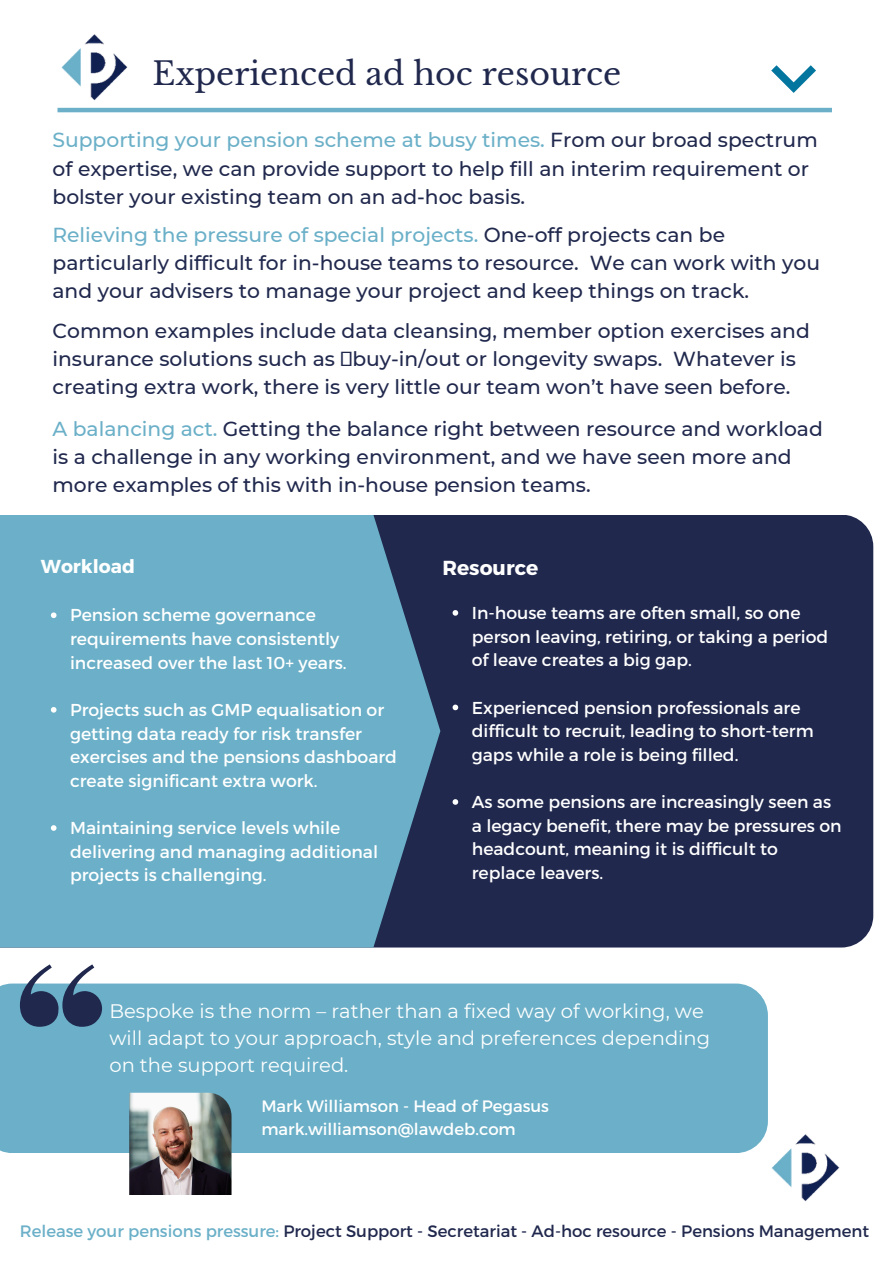
<style>
.page{position:relative;width:894px;height:1264px;background:#fff}
.page>*{position:absolute;margin:0;border:0;box-sizing:border-box;transform-origin:0 0}
.t1{font:31.65px "Libre Baskerville";color:#20284d}
.t2{font:500 20.25px/28.2px "Montserrat";color:#20284d}
.t3{font:700 20.25px "Montserrat";color:#fff}
.t4{font:19.5px/27px "Montserrat";color:#fff}
.t5{font:700 18.75px "Montserrat";color:#fff}
.t6{font:17.25px/23.7px "Montserrat";color:#fff}
.t7{font:16.5px "Montserrat";color:#20284d}
.t8{font:16.5px "Montserrat";color:#fff}
.s1{color:#6bb0c8}
</style>
<div class="page">
<hr style="left:57px;top:108px;width:774px;height:4px;background:#6bb0c8">
<svg style="left:771px;top:65px;width:44px;height:28px"></svg>
<img style="left:61px;top:34px;width:67px;height:67px">
<div style="left:440px;top:515px;width:433px;height:432px;background:#20284d"></div>
<svg style="left:0;top:515px;width:440px;height:432px;background:#65a5be"></svg>
<svg style="left:51px;top:612px;width:5px;height:6px"></svg>
<svg style="left:51px;top:707px;width:5px;height:5px"></svg>
<svg style="left:51px;top:825px;width:5px;height:5px"></svg>
<svg style="left:452px;top:610px;width:6px;height:5px"></svg>
<svg style="left:452px;top:704px;width:6px;height:6px"></svg>
<svg style="left:452px;top:799px;width:6px;height:5px"></svg>
<div style="left:0;top:983px;width:767px;height:170px;background:#6bb0c8"></div>
<svg style="left:20px;top:964px;width:82px;height:62px"></svg>
<img style="left:129px;top:1092px;width:102px;height:102px">
<img style="left:771px;top:1134px;width:69px;height:68px">
<p class="t1" style="left:153px;top:54px;width:470px">Experienced ad hoc resource</p>
<h1 class="t2" style="left:52px;top:126px;width:766px"><span class="s1">Supporting your pension scheme at busy times.</span> From our broad spectrum of expertise, we can provide support to help fill an interim requirement or bolster your existing team on an ad-hoc basis.</h1>
<p class="t2" style="left:52px;top:221px;width:768px;line-height:27.6px"><span class="s1">Relieving the pressure of special projects.</span> One-off projects can be particularly difficult for in-house teams to resource. We can work with you and your advisers to manage your project and keep things on track.</p>
<p class="t2" style="left:52px;top:317px;width:758px;line-height:27.6px">Common examples include data cleansing, member option exercises and insurance solutions such as buy-in/out or longevity swaps. Whatever is creating extra work, there is very little our team won’t have seen before.</p>
<h2 class="t2" style="left:52px;top:414px;width:771px"><span class="s1">A balancing act.</span> Getting the balance right between resource and workload is a challenge in any working environment, and we have seen more and more examples of this with in-house pension teams.</h2>
<h2 class="t5" style="left:41px;top:554px;width:96px">Workload</h2>
<h2 class="t6" style="left:70px;top:602px;width:278px">Pension scheme governance requirements have consistently increased over the last 10+ years.</h2>
<h2 class="t6" style="left:70px;top:697px;width:328px">Projects such as GMP equalisation or getting data ready for risk transfer exercises and the pensions dashboard create significant extra work.</h2>
<h2 class="t6" style="left:70px;top:815px;width:309px">Maintaining service levels while delivering and managing additional projects is challenging.</h2>
<p class="t3" style="left:442px;top:555px;width:97px">Resource</p>
<p class="t6" style="left:471px;top:600px;width:358px">In-house teams are often small, so one person leaving, retiring, or taking a period of leave creates a big gap.</p>
<p class="t6" style="left:471px;top:694px;width:343px">Experienced pension professionals are difficult to recruit, leading to short-term gaps while a role is being filled.</p>
<h2 class="t6" style="left:471px;top:789px;width:371px">As some pensions are increasingly seen as a legacy benefit, there may be pressures on headcount, meaning it is difficult to replace leavers.</h2>
<p class="t4" style="left:109px;top:997px;width:602px">Bespoke is the norm – rather than a fixed way of working, we will adapt to your approach, style and preferences depending on the support required.</p>
<h3 class="t8" style="left:261px;top:1095px;width:289px">Mark Williamson - Head of Pegasus</h3>
<p class="t8" style="left:261px;top:1118px;width:256px">mark.williamson@lawdeb.com</p>
<p class="t7" style="left:20px;top:1220px;width:850px"><span class="s1">Release your pensions pressure:</span> Project Support - Secretariat - Ad-hoc resource - Pensions Management</p>
</div>
